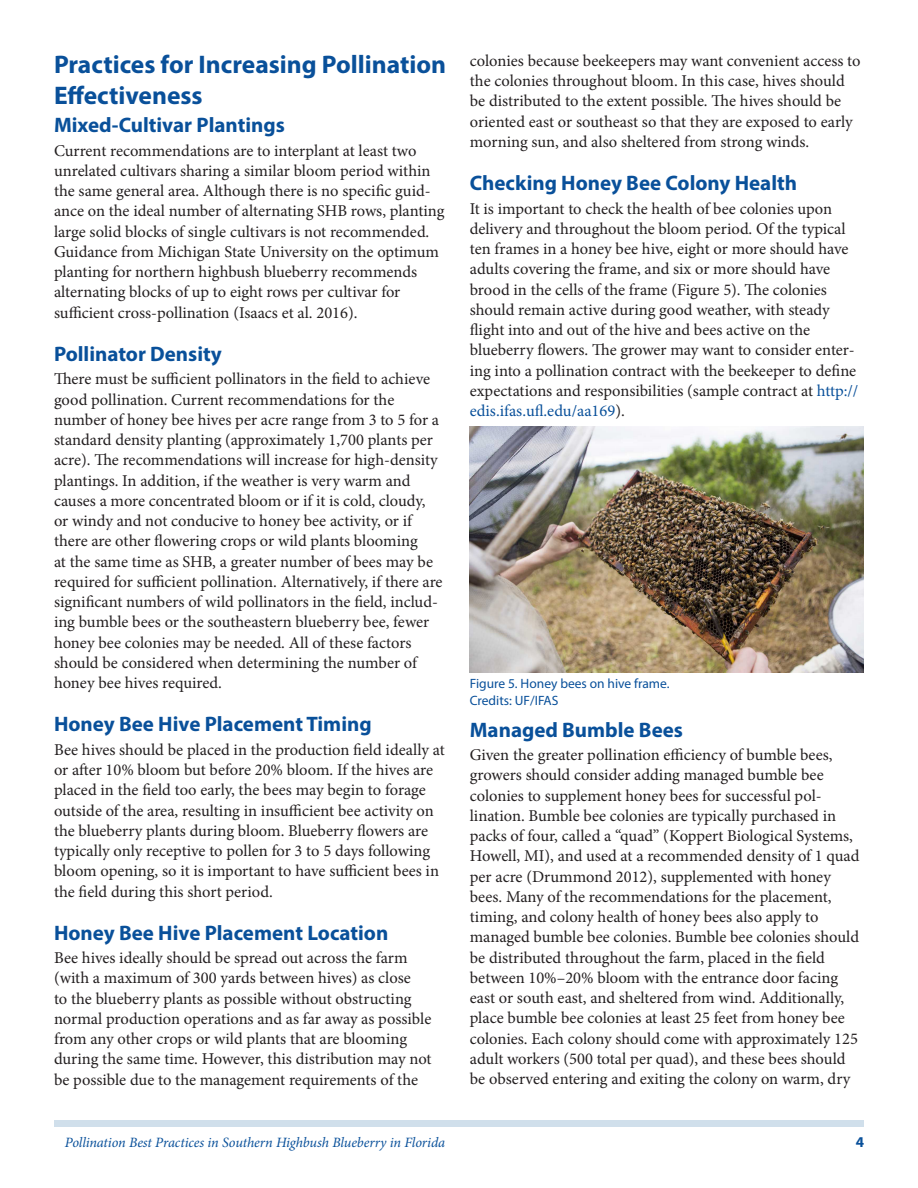
<style>
.page{position:relative;width:918px;height:1188px;background:#fff}
.page>*{position:absolute;margin:0;border:0;box-sizing:border-box;transform-origin:0 0}
.SectionHeading0{font:700 25.5px/30.6px "Myriad Pro";color:#09509a}
.SectionHeading1{font:700 21px "Myriad Pro";color:#09509a}
.Paragraph{font:16.5px/20.2px "Minion Pro";color:#231f20}
.t1{font:700 15px "Myriad Pro";color:#09509a}
.RunningTitleItalics{font:italic 14.25px "Minion Pro";letter-spacing:-.01em;color:#09509a}
.FigureCaption{font:13.5px "Myriad Pro";color:#09509a}
.s1{color:#09509a}
</style>
<div class="page">
<div style="left:54px;top:1120px;width:810px;height:7px;background:#d0dfeb"></div>
<img style="left:470px;top:427px;width:394px;height:246px">
<p class="SectionHeading0" style="left:54px;top:48px;width:394px">Practices for Increasing Pollination<br>Effectiveness</p>
<p class="SectionHeading1" style="left:54px;top:111px;width:232px">Mixed-Cultivar Plantings</p>
<p class="Paragraph" style="left:54px;top:140px;width:392px">Current recommendations are to interplant at least two unrelated cultivars sharing a similar bloom period within the same general area. Although there is no specific guid&shy;ance on the ideal number of alternating SHB rows, planting large solid blocks of single cultivars is not recommended.<br>Guidance from Michigan State University on the optimum planting for northern highbush blueberry recommends alternating blocks of up to eight rows per cultivar for sufficient cross-pollination (Isaacs et al. 2016).</p>
<p class="SectionHeading1" style="left:54px;top:340px;width:169px">Pollinator Density</p>
<p class="Paragraph" style="left:54px;top:369px;width:390px">There must be sufficient pollinators in the field to achieve good pollination. Current recommendations for the number of honey bee hives per acre range from 3 to 5 for a standard density planting (approximately 1,700 plants per acre). The recommendations will increase for high-density plantings. In addition, if the weather is very warm and causes a more concentrated bloom or if it is cold, cloudy, or windy and not conducive to honey bee activity, or if there are other flowering crops or wild plants blooming<br>at the same time as SHB, a greater number of bees may be required for sufficient pollination. Alternatively, if there are significant numbers of wild pollinators in the field, includ&shy;ing bumble bees or the southeastern blueberry bee, fewer honey bee colonies may be needed. All of these factors should be considered when determining the number of honey bee hives required.</p>
<p class="SectionHeading1" style="left:54px;top:711px;width:319px">Honey Bee Hive Placement Timing</p>
<p class="Paragraph" style="left:54px;top:739px;width:392px">Bee hives should be placed in the production field ideally at or after 10% bloom but before 20% bloom. If the hives are placed in the field too early, the bees may begin to forage outside of the area, resulting in insufficient bee activity on the blueberry plants during bloom. Blueberry flowers are typically only receptive to pollen for 3 to 5 days following bloom opening, so it is important to have sufficient bees in the field during this short period.</p>
<p class="SectionHeading1" style="left:54px;top:919px;width:336px">Honey Bee Hive Placement Location</p>
<p class="Paragraph" style="left:54px;top:948px;width:379px">Bee hives ideally should be spread out across the farm (with a maximum of 300 yards between hives) as close<br>to the blueberry plants as possible without obstructing normal production operations and as far away as possible from any other crops or wild plants that are blooming during the same time. However, this distribution may not be possible due to the management requirements of the</p>
<p class="Paragraph" style="left:470px;top:51px;width:392px">colonies because beekeepers may want convenient access to the colonies throughout bloom. In this case, hives should be distributed to the extent possible. The hives should be oriented east or southeast so that they are exposed to early morning sun, and also sheltered from strong winds.</p>
<p class="SectionHeading1" style="left:470px;top:169px;width:329px">Checking Honey Bee Colony Health</p>
<p class="Paragraph" style="left:470px;top:198px;width:390px">It is important to check the health of bee colonies upon delivery and throughout the bloom period. Of the typical ten frames in a honey bee hive, eight or more should have adults covering the frame, and six or more should have brood in the cells of the frame (Figure 5). The colonies should remain active during good weather, with steady flight into and out of the hive and bees active on the blueberry flowers. The grower may want to consider enter&shy;ing into a pollination contract with the beekeeper to define expectations and responsibilities (sample contract at <span class="s1">http:// edis.ifas.ufl.edu/aa169</span>).</p>
<p class="FigureCaption" style="left:470px;top:676px;width:201px">Figure 5. Honey bees on hive frame.</p>
<p class="FigureCaption" style="left:470px;top:692px;width:90px">Credits: UF/IFAS</p>
<p class="SectionHeading1" style="left:470px;top:716px;width:215px">Managed Bumble Bees</p>
<p class="Paragraph" style="left:470px;top:745px;width:391px">Given the greater pollination efficiency of bumble bees, growers should consider adding managed bumble bee colonies to supplement honey bees for successful pol&shy;lination. Bumble bee colonies are typically purchased in packs of four, called a “quad” (Koppert Biological Systems, Howell, MI), and used at a recommended density of 1 quad per acre (Drummond 2012), supplemented with honey bees. Many of the recommendations for the placement, timing, and colony health of honey bees also apply to managed bumble bee colonies. Bumble bee colonies should be distributed throughout the farm, placed in the field between 10%–20% bloom with the entrance door facing east or south east, and sheltered from wind. Additionally, place bumble bee colonies at least 25 feet from honey bee colonies. Each colony should come with approximately 125 adult workers (500 total per quad), and these bees should be observed entering and exiting the colony on warm, dry</p>
<p class="RunningTitleItalics" style="left:65px;top:1133px;width:382px">Pollination Best Practices in Southern Highbush Blueberry in Florida</p>
<p class="t1" style="left:856px;top:1133px;width:10px">4</p>
</div>
